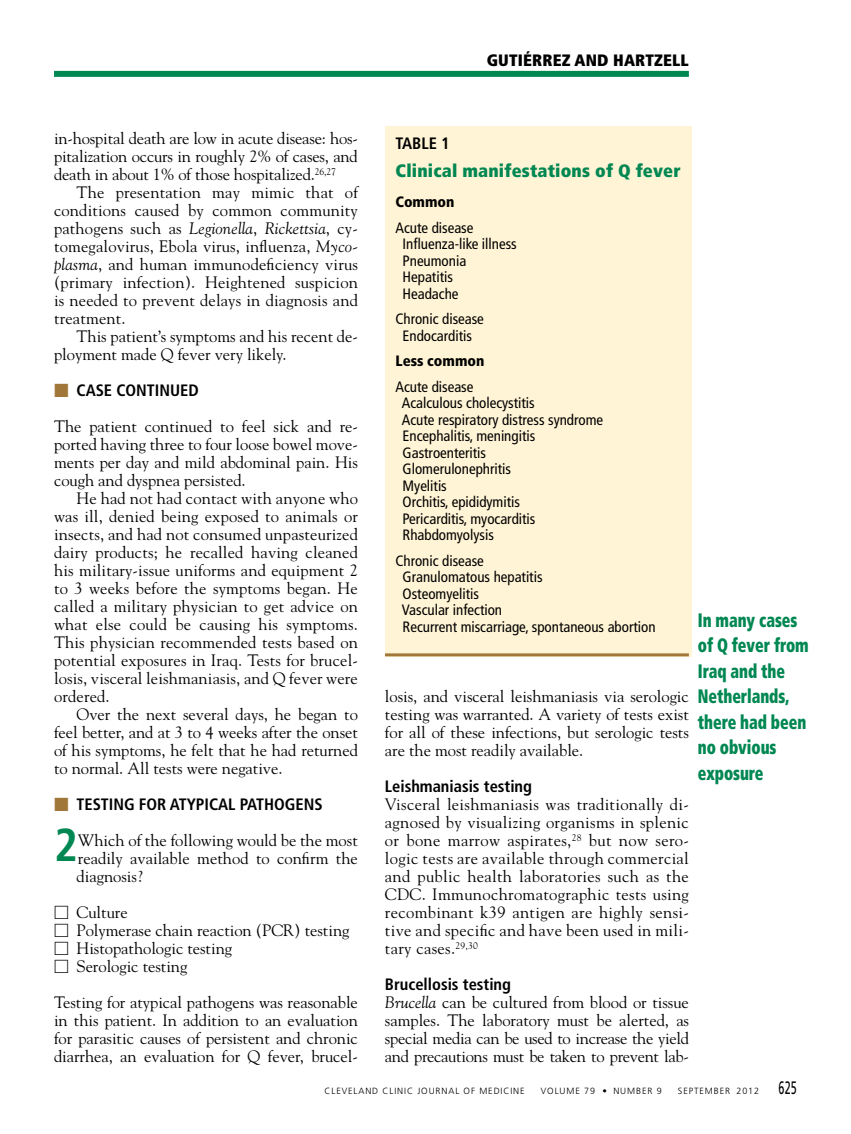
<style>
.page{position:relative;width:851px;height:1134px;background:#fff}
.page>*{position:absolute;margin:0;border:0;box-sizing:border-box;transform-origin:0 0}
.t1{font:700 condensed 46.2px "Frutiger LT Std";color:#008752}
.t2{font:900 condensed 19.5px/25.5px "Frutiger LT Std";letter-spacing:-.005em;color:#008752;scale:.8 1}
.t3{font:900 condensed 18px "Frutiger LT Std";letter-spacing:.01em;color:#008752}
.t4{font:16.5px/18px "Goudy Std";color:#000;text-align:justify}
.t5{font:700 condensed 16.5px "Frutiger LT Std";color:#000}
.t6{font:900 condensed 16.5px "Frutiger LT Std";letter-spacing:.01em;color:#000}
.t7{font:condensed 15px/16.5px "Frutiger LT Std";color:#000}
.t8{font:900 condensed 15px "Frutiger LT Std";color:#000}
.t9{font:300 9px "Frutiger LT Std";letter-spacing:.1em;color:#000}
.s1{font-style:italic}
.s2{font-family:"Universal Std Newswith Comm Pi";font-weight:400;font-stretch:normal;color:#a17739}
.s3{font-family:"Universal Std Newswith Comm Pi"}
.s4{font-weight:400;font-size:18px}
</style>
<div class="page">
<div style="left:54px;top:71px;width:634px;height:6px;background:#008752"></div>
<div style="left:385px;top:126px;width:306px;height:530px;background:#fff4d5"></div>
<hr style="left:385px;top:653px;width:303px;height:3px;background:#a17739">
<p class="t6" style="left:486px;top:51px;width:204px">GUTIÉRREZ AND HARTZELL</p>
<p class="t4" style="left:54px;top:129px;width:305px">in-hospital death are low in acute disease: hos&shy;pitalization occurs in roughly 2% of cases, and death in about 1% of those hospitalized.<sup>26,27</sup></p>
<p class="t4" style="left:54px;top:183px;width:305px;text-indent:23px">The presentation may mimic that of conditions caused by common community pathogens such as <span class="s1">Legionella</span>, <span class="s1">Rickettsia</span>, cy&shy;tomegalovirus, Ebola virus, influenza, <span class="s1">Myco&shy;plasma</span>, and human immunodeficiency virus (primary infection). Heightened suspicion is needed to prevent delays in diagnosis and treatment.</p>
<p class="t4" style="left:54px;top:327px;width:305px;text-indent:23px">This patient’s symptoms and his recent de&shy;ployment made Q fever very likely.</p>
<p class="t5" style="left:54px;top:381px;width:146px"><span class="s2">■</span> CASE CONTINUED</p>
<p class="t4" style="left:54px;top:417px;width:305px">The patient continued to feel sick and re&shy;ported having three to four loose bowel move&shy;ments per day and mild abdominal pain. His cough and dyspnea persisted.</p>
<p class="t4" style="left:54px;top:489px;width:305px;text-indent:23px">He had not had contact with anyone who was ill, denied being exposed to animals or insects, and had not consumed unpasteurized dairy products; he recalled having cleaned his military-issue uniforms and equipment 2 to 3 weeks before the symptoms began. He called a military physician to get advice on what else could be causing his symptoms.<br>This physician recommended tests based on potential exposures in Iraq. Tests for brucel&shy;losis, visceral leishmaniasis, and Q fever were ordered.</p>
<p class="t4" style="left:54px;top:705px;width:305px;text-indent:23px">Over the next several days, he began to feel better, and at 3 to 4 weeks after the onset of his symptoms, he felt that he had returned to normal. All tests were negative.</p>
<p class="t5" style="left:54px;top:795px;width:270px"><span class="s2">■</span> TESTING FOR ATYPICAL PATHOGENS</p>
<h1 class="t1" style="left:54px;top:818px;width:25px">2</h1>
<p class="t4" style="left:76px;top:831px;width:283px">Which of the following would be the most readily available method to confirm the diagnosis?</p>
<p class="t4" style="left:54px;top:903px;width:75px"><span class="s3">□</span> Culture</p>
<p class="t4" style="left:54px;top:921px;width:297px"><span class="s3">□</span> Polymerase chain reaction (PCR) testing</p>
<p class="t4" style="left:54px;top:939px;width:180px"><span class="s3">□</span> Histopathologic testing</p>
<p class="t4" style="left:54px;top:948px;width:305px;line-height:36px"><span class="s3">□</span> Serologic testing<br>Testing for atypical pathogens was reasonable</p>
<p class="t4" style="left:54px;top:1011px;width:305px">in this patient. In addition to an evaluation for parasitic causes of persistent and chronic diarrhea, an evaluation for Q fever, brucel-</p>
<p class="t5" style="left:395px;top:133px;width:56px">TABLE 1</p>
<p class="t3" style="left:395px;top:160px;width:287px">Clinical manifestations of Q fever</p>
<p class="t8" style="left:395px;top:193px;width:61px">Common</p>
<p class="t7" style="left:402px;top:220px;width:116px;text-indent:-7px">Acute disease<br>Influenza-like illness<br>Pneumonia<br>Hepatitis<br>Headache</p>
<p class="t7" style="left:395px;top:311px;width:90px;text-align:center">Chronic disease<br>Endocarditis</p>
<p class="t8" style="left:395px;top:352px;width:90px">Less common</p>
<p class="t7" style="left:402px;top:379px;width:203px;text-indent:-6px">Acute disease<br>Acalculous cholecystitis<br>Acute respiratory distress syndrome<br>Encephalitis, meningitis<br>Gastroenteritis<br>Glomerulonephritis<br>Myelitis<br>Orchitis, epididymitis<br>Pericarditis, myocarditis<br>Rhabdomyolysis</p>
<p class="t7" style="left:402px;top:553px;width:255px;text-indent:-6px">Chronic disease<br>Granulomatous hepatitis<br>Osteomyelitis<br>Vascular infection<br>Recurrent miscarriage, spontaneous abortion</p>
<p class="t4" style="left:385px;top:687px;width:305px">losis, and visceral leishmaniasis via serologic testing was warranted. A variety of tests exist for all of these infections, but serologic tests are the most readily available.</p>
<p class="t5" style="left:385px;top:777px;width:148px">Leishmaniasis testing</p>
<p class="t4" style="left:385px;top:795px;width:305px">Visceral leishmaniasis was traditionally di&shy;agnosed by visualizing organisms in splenic or bone marrow aspirates,<sup>28</sup> but now sero&shy;logic tests are available through commercial and public health laboratories such as the CDC. Immunochromatographic tests using recombinant k39 antigen are highly sensi&shy;tive and specific and have been used in mili&shy;tary cases.<sup>29,30</sup></p>
<p class="t5" style="left:385px;top:974px;width:127px">Brucellosis testing</p>
<p class="t4" style="left:385px;top:993px;width:305px"><span class="s1">Brucella</span> can be cultured from blood or tissue samples. The laboratory must be alerted, as special media can be used to increase the yield and precautions must be taken to prevent lab-</p>
<p class="t2" style="left:698px;top:607px;width:140px">In many cases of Q fever from<br>Iraq and the<br>Netherlands, there had been no obvious exposure</p>
<p class="t9" style="left:324px;top:1085px;width:202px">CLEVELAND CLINIC JOURNAL OF MEDICINE</p>
<p class="t9" style="left:541px;top:1085px;width:122px">VOLUME 79 • NUMBER 9</p>
<p class="t9" style="left:678px;top:1085px;width:120px">SEPTEMBER 2012 <span class="s4">625</span></p>
</div>
